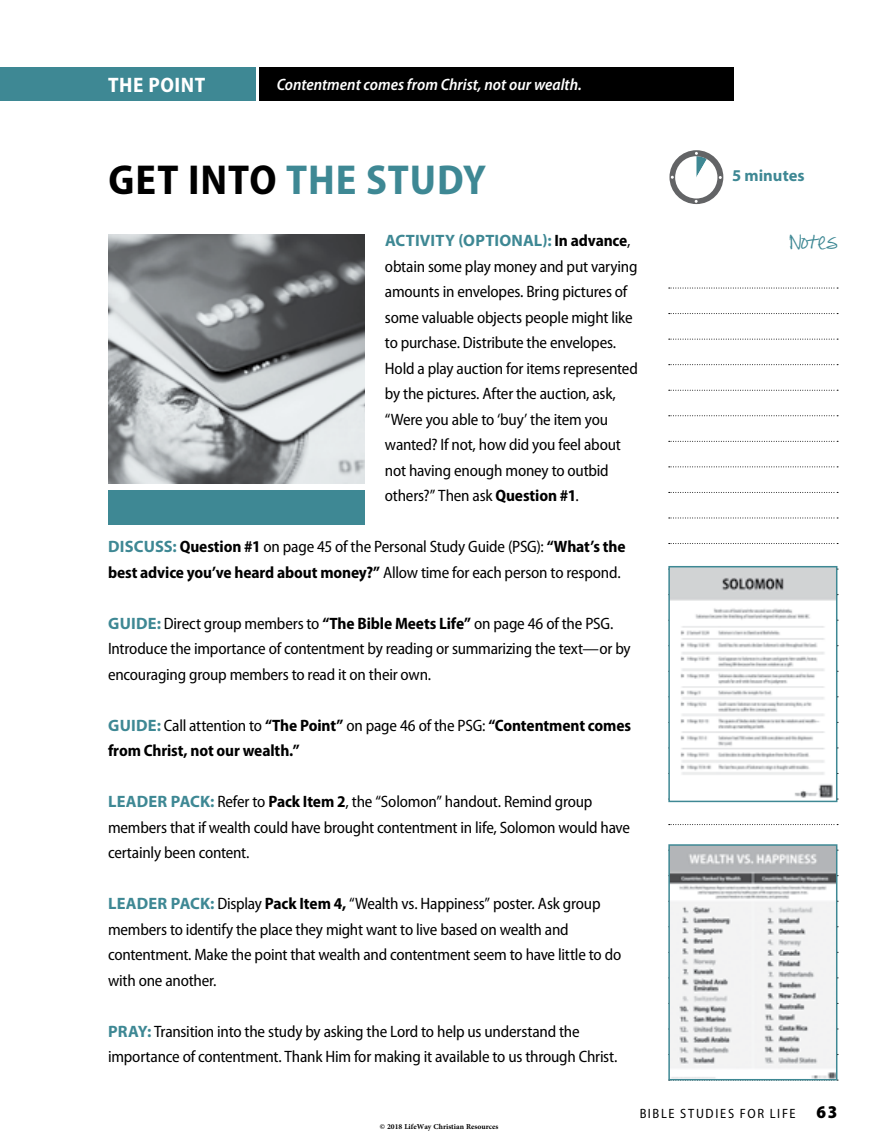
<style>
.page{position:relative;width:878px;height:1148px;background:#fff}
.page>*{position:absolute;margin:0;border:0;box-sizing:border-box;transform-origin:0 0}
.t1{font:700 semi-condensed 42px "Myriad Pro";letter-spacing:.02em;color:#3e8894}
.t2{font:700 semi-condensed 21px "Myriad Pro";letter-spacing:.025em;color:#fff}
.t3{font:semi-condensed 16.5px/25.5px "Myriad Pro";letter-spacing:-.015em;color:#000}
.t4{font:700 semi-condensed 16.5px/25.5px "Myriad Pro";letter-spacing:-.01em;color:#000}
.t5{font:italic 600 semi-condensed 16.5px "Myriad Pro";color:#fff}
.t6{font:700 16.5px "Myriad Pro";color:#3e8894}
.t7{font:15px "Pea Alesa";color:#3e8894}
.t8{font:semi-condensed 13.5px "Myriad Pro";letter-spacing:.125em;color:#000}
.t9{font:700 10.5px "Adobe Arabic";color:#000}
.s1{color:#000}
.s2{font-weight:700;font-stretch:normal;color:#3e8894}
.s3{font-weight:700}
.s4{font-stretch:normal;color:#3e8894}
.s5{font-weight:400}
.s6{font-weight:900;font-size:18px}
</style>
<div class="page">
<div style="left:259px;top:68px;width:474px;height:33px;background:#000"></div>
<div style="left:0;top:68px;width:256px;height:33px;background:#3e8894"></div>
<svg style="left:668px;top:288px;width:170px;height:1px"></svg>
<svg style="left:668px;top:313px;width:170px;height:1px"></svg>
<svg style="left:668px;top:339px;width:170px;height:1px"></svg>
<svg style="left:668px;top:364px;width:170px;height:1px"></svg>
<svg style="left:668px;top:390px;width:170px;height:1px"></svg>
<svg style="left:668px;top:415px;width:170px;height:1px"></svg>
<svg style="left:668px;top:441px;width:170px;height:1px"></svg>
<svg style="left:668px;top:466px;width:170px;height:1px"></svg>
<svg style="left:668px;top:492px;width:170px;height:1px"></svg>
<svg style="left:668px;top:517px;width:170px;height:1px"></svg>
<svg style="left:668px;top:543px;width:170px;height:1px"></svg>
<svg style="left:668px;top:824px;width:170px;height:1px"></svg>
<img style="left:671px;top:569px;width:163px;height:229px">
<div style="left:668px;top:566px;width:169px;height:236px;border:2px solid #3e8894"></div>
<img style="left:671px;top:847px;width:163px;height:230px">
<div style="left:668px;top:844px;width:169px;height:236px;border:2px solid #3e8894"></div>
<svg style="left:669px;top:150px;width:54px;height:54px"></svg>
<img style="left:108px;top:234px;width:256px;height:250px">
<div style="left:108px;top:490px;width:256px;height:34px;background:#3e8894"></div>
<p class="t2" style="left:108px;top:73px;width:98px">THE POINT</p>
<p class="t5" style="left:277px;top:76px;width:307px">Contentment comes from Christ, not our wealth.</p>
<h1 class="t1" style="left:108px;top:156px;width:379px"><span class="s1">GET INTO</span> THE STUDY</h1>
<p class="t3" style="left:385px;top:228px;width:254px"><span class="s2">ACTIVITY (OPTIONAL):</span> <span class="s3">In advance</span>, obtain some play money and put varying amounts in envelopes. Bring pictures of some valuable objects people might like to purchase. Distribute the envelopes.<br>Hold a play auction for items represented by the pictures. After the auction, ask, “Were you able to ‘buy’ the item you wanted? If not, how did you feel about not having enough money to outbid others?” Then ask <span class="s3">Question #1</span>.</p>
<p class="t3" style="left:108px;top:534px;width:519px"><span class="s2">DISCUSS:</span> <span class="s3">Question #1</span> on page 45 of the Personal Study Guide (PSG): <span class="s3">“What’s the best advice you’ve heard about money?”</span> Allow time for each person to respond.</p>
<p class="t3" style="left:108px;top:611px;width:524px"><span class="s2">GUIDE:</span> Direct group members to <span class="s3">“The Bible Meets Life”</span> on page 46 of the PSG.<br>Introduce the importance of contentment by reading or summarizing the text—or by encouraging group members to read it on their own.</p>
<p class="t4" style="left:108px;top:712px;width:524px"><span class="s4">GUIDE:</span> <span class="s5">Call attention to</span> “The Point” <span class="s5">on page 46 of the PSG:</span> “Contentment comes from Christ, not our wealth.”</p>
<p class="t3" style="left:108px;top:789px;width:523px"><span class="s2">LEADER PACK:</span> Refer to <span class="s3">Pack Item 2</span>, the “Solomon” handout. Remind group members that if wealth could have brought contentment in life, Solomon would have certainly been content.</p>
<p class="t3" style="left:108px;top:891px;width:514px"><span class="s2">LEADER PACK:</span> Display <span class="s3">Pack Item 4,</span> “Wealth vs. Happiness” poster. Ask group members to identify the place they might want to live based on wealth and contentment. Make the point that wealth and contentment seem to have little to do with one another.</p>
<p class="t3" style="left:108px;top:1018px;width:511px"><span class="s2">PRAY:</span> Transition into the study by asking the Lord to help us understand the importance of contentment. Thank Him for making it available to us through Christ.</p>
<p class="t6" style="left:732px;top:166px;width:74px">5 minutes</p>
<p class="t7" style="left:790px;top:239px;width:49px">Notes</p>
<p class="t9" style="left:380px;top:1119px;width:120px">© 2018 LifeWay Christian Resources</p>
<p class="t8" style="left:639px;top:1106px;width:200px">BIBLE STUDIES FOR LIFE <span class="s6">63</span></p>
</div>
